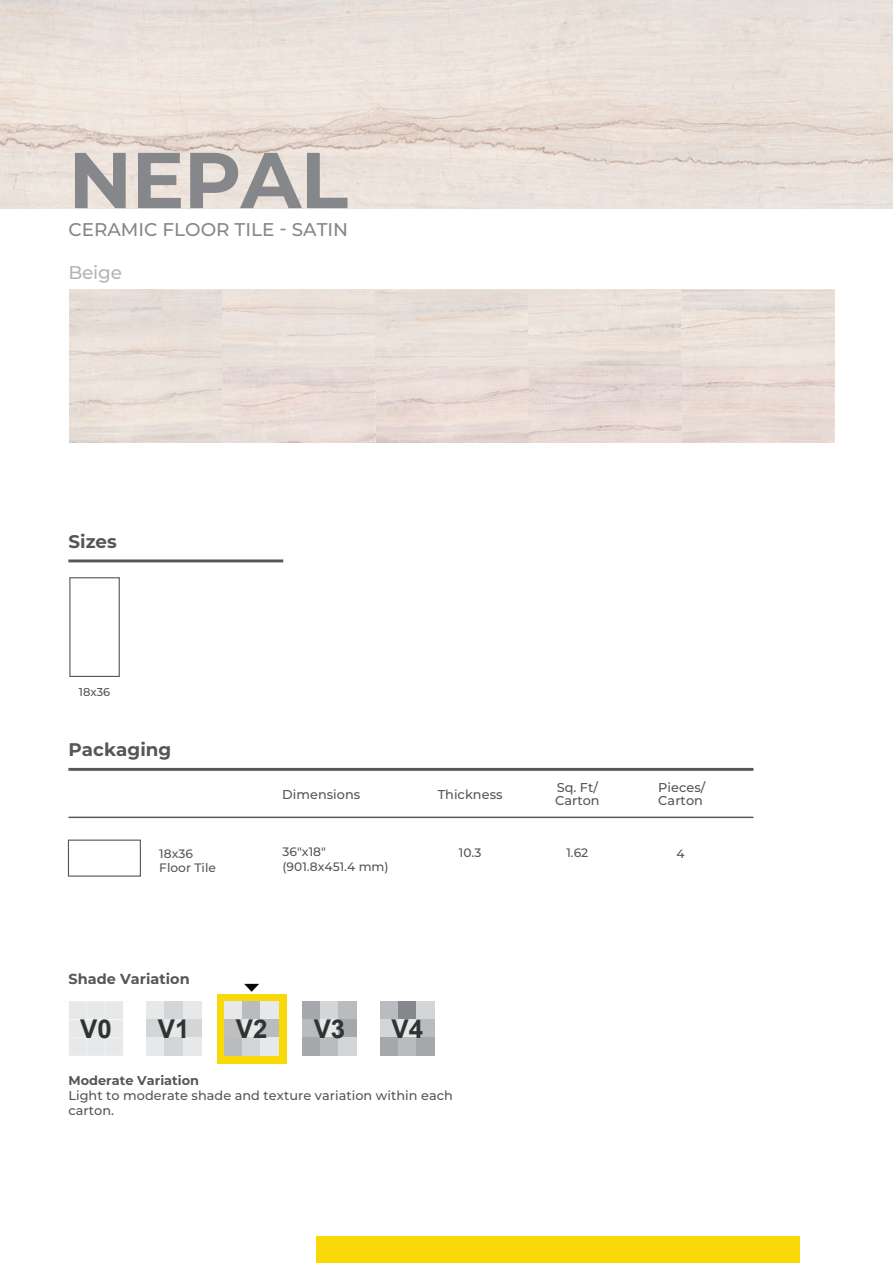
<style>
.page{position:relative;width:893px;height:1263px;background:#fff}
.page>*{position:absolute;margin:0;border:0;box-sizing:border-box;transform-origin:0 0}
.t1{font:700 79.05px "Montserrat";letter-spacing:-.01em;color:#85878a}
.t2{font:700 25.8px "Arial";color:#313232}
.t3{font:500 18.45px "Montserrat";color:#85878a}
.t4{font:500 18.45px "Montserrat";letter-spacing:-.01em;color:#b3b4b5}
.t5{font:700 18.3px "Montserrat";letter-spacing:.005em;color:#56565a}
.t6{font:700 14.4px "Montserrat";letter-spacing:.005em;color:#56565a}
.t7{font:500 12.9px/12.9px "Montserrat";letter-spacing:.005em;color:#56565a}
.t8{font:700 12.9px "Montserrat";letter-spacing:.005em;color:#56565a}
.t9{font:500 12.3px/15px "Montserrat";letter-spacing:.005em;color:#56565a}
.t10{font:500 11.4px "Montserrat";letter-spacing:.005em;color:#56565a}
</style>
<div class="page">
<img style="left:0;top:0;width:893px;height:208px">
<div style="left:316px;top:1237px;width:483px;height:26px;background:#f9d808"></div>
<hr style="left:68px;top:768px;width:685px;height:3px;background:#56565a">
<hr style="left:68px;top:817px;width:685px;height:1px;background:#56565a">
<div style="left:68px;top:839px;width:73px;height:38px;border:1px solid #56565a"></div>
<hr style="left:68px;top:559px;width:215px;height:3px;background:#56565a">
<div style="left:69px;top:577px;width:51px;height:100px;border:1px solid #56565a"></div>
<div style="left:217px;top:994px;width:69px;height:69px;background:#f9d808"></div>
<div style="left:380px;top:1001px;width:18px;height:18px;background:#babbbe"></div>
<div style="left:380px;top:1019px;width:18px;height:19px;background:#d4d5d7"></div>
<div style="left:380px;top:1038px;width:18px;height:18px;background:#a6a7ab"></div>
<div style="left:398px;top:1001px;width:18px;height:18px;background:#85878a"></div>
<div style="left:398px;top:1019px;width:18px;height:19px;background:#e7e8e9"></div>
<div style="left:398px;top:1038px;width:18px;height:18px;background:#babbbe"></div>
<div style="left:416px;top:1001px;width:19px;height:18px;background:#d4d5d7"></div>
<div style="left:416px;top:1019px;width:19px;height:19px;background:#babbbe"></div>
<div style="left:416px;top:1038px;width:19px;height:18px;background:#a6a7ab"></div>
<div style="left:302px;top:1001px;width:18px;height:18px;background:#a6a7ab"></div>
<div style="left:302px;top:1019px;width:18px;height:19px;background:#babbbe"></div>
<div style="left:302px;top:1038px;width:18px;height:18px;background:#a6a7ab"></div>
<div style="left:320px;top:1001px;width:19px;height:18px;background:#d4d5d7"></div>
<div style="left:320px;top:1019px;width:19px;height:19px;background:#e7e8e9"></div>
<div style="left:320px;top:1038px;width:19px;height:18px;background:#babbbe"></div>
<div style="left:339px;top:1001px;width:18px;height:18px;background:#babbbe"></div>
<div style="left:339px;top:1019px;width:18px;height:19px;background:#a6a7ab"></div>
<div style="left:339px;top:1038px;width:18px;height:18px;background:#d4d5d7"></div>
<svg style="left:244px;top:984px;width:15px;height:8px"></svg>
<div style="left:224px;top:1001px;width:18px;height:18px;background:#e7e8e9"></div>
<div style="left:224px;top:1019px;width:18px;height:19px;background:#bfbfbe"></div>
<div style="left:224px;top:1038px;width:18px;height:18px;background:#babbbe"></div>
<div style="left:242px;top:1001px;width:19px;height:18px;background:#babbbe"></div>
<div style="left:242px;top:1019px;width:19px;height:19px;background:#e7e8e9"></div>
<div style="left:242px;top:1038px;width:19px;height:18px;background:#d4d5d7"></div>
<div style="left:261px;top:1001px;width:18px;height:18px;background:#e7e8e9"></div>
<div style="left:261px;top:1019px;width:18px;height:19px;background:#babbbe"></div>
<div style="left:261px;top:1038px;width:18px;height:18px;background:#e7e8e9"></div>
<div style="left:146px;top:1001px;width:19px;height:18px;background:#e7e8e9"></div>
<div style="left:146px;top:1019px;width:19px;height:19px;background:#d4d5d7"></div>
<div style="left:146px;top:1038px;width:19px;height:18px;background:#e7e8e9"></div>
<div style="left:165px;top:1001px;width:18px;height:18px;background:#d4d5d7"></div>
<div style="left:165px;top:1019px;width:18px;height:19px;background:#e7e8e9"></div>
<div style="left:165px;top:1038px;width:18px;height:18px;background:#d4d5d7"></div>
<div style="left:183px;top:1001px;width:18px;height:18px;background:#e7e8e9"></div>
<div style="left:183px;top:1019px;width:18px;height:19px;background:#d4d5d7"></div>
<div style="left:183px;top:1038px;width:18px;height:18px;background:#e7e8e9"></div>
<div style="left:69px;top:1001px;width:54px;height:55px;background:#e7e8e9"></div>
<h1 class="t1" style="left:68px;top:123px;width:281px">NEPAL</h1>
<h3 class="t3" style="left:68px;top:217px;width:281px">CERAMIC FLOOR TILE - SATIN</h3>
<h3 class="t4" style="left:68px;top:259px;width:55px">Beige</h3>
<h3 class="t5" style="left:68px;top:528px;width:50px">Sizes</h3>
<p class="t10" style="left:79px;top:684px;width:33px">18x36</p>
<h3 class="t5" style="left:68px;top:737px;width:104px">Packaging</h3>
<p class="t7" style="left:282px;top:787px;width:80px">Dimensions</p>
<p class="t7" style="left:438px;top:787px;width:66px">Thickness</p>
<p class="t7" style="left:555px;top:780px;width:46px">Sq. Ft/<br>Carton</p>
<p class="t7" style="left:658px;top:780px;width:49px">Pieces/<br>Carton</p>
<p class="t9" style="left:159px;top:845px;width:58px">18x36<br>Floor Tile</p>
<p class="t9" style="left:282px;top:843px;width:108px">36"x18" (901.8x451.4 mm)</p>
<p class="t9" style="left:459px;top:845px;width:24px">10.3</p>
<p class="t9" style="left:566px;top:845px;width:23px">1.62</p>
<p class="t9" style="left:677px;top:845px;width:10px">4</p>
<p class="t6" style="left:68px;top:969px;width:123px">Shade Variation</p>
<h2 class="t2" style="left:80px;top:1010px;width:33px">V0</h2>
<h2 class="t2" style="left:158px;top:1010px;width:33px">V1</h2>
<h2 class="t2" style="left:236px;top:1010px;width:33px">V2</h2>
<h2 class="t2" style="left:314px;top:1010px;width:33px">V3</h2>
<h2 class="t2" style="left:391px;top:1010px;width:33px">V4</h2>
<p class="t8" style="left:68px;top:1071px;width:132px">Moderate Variation</p>
<p class="t7" style="left:68px;top:1087px;width:386px;line-height:15px">Light to moderate shade and texture variation within each carton.</p>
</div>
